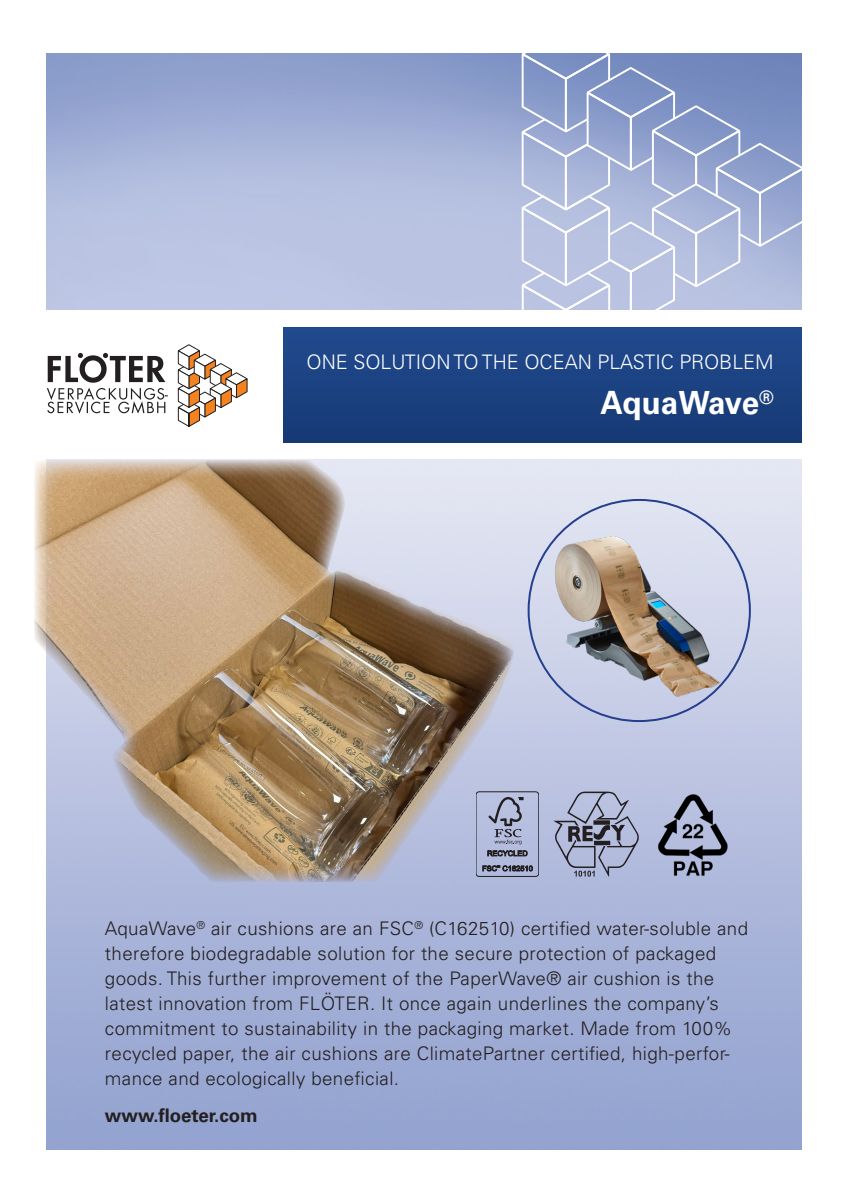
<style>
.page{position:relative;width:851px;height:1202px;background:#fff}
.page>*{position:absolute;margin:0;border:0;box-sizing:border-box;transform-origin:0 0}
.t1{font:700 32px "Univers LT Std";letter-spacing:-.02em;color:#fff}
.t2{font:300 20px "Univers LT Std";color:#fff}
.t3{font:300 18.8px/25px "Univers LT Std";letter-spacing:.02em;color:#231f20}
.t4{font:700 18.8px "Univers LT Std";color:#231f20}
</style>
<div class="page">
<img style="left:47px;top:54px;width:754px;height:1095px">
<svg style="left:521px;top:53px;width:281px;height:257px;background:#a3b0d5"></svg>
<div style="left:0;top:310px;width:850px;height:149px;background:#fff"></div>
<div style="left:284px;top:327px;width:517px;height:115px;background:#1b4282"></div>
<svg style="left:177px;top:345px;width:71px;height:82px"></svg>
<svg style="left:47px;top:353px;width:121px;height:61px"></svg>
<img style="left:514px;top:523px;width:263px;height:190px">
<div style="left:476px;top:792px;width:62px;height:85px;border:1px solid #231f20;border-radius:3px"></div>
<svg style="left:514px;top:797px;width:9px;height:47px"></svg>
<svg style="left:514px;top:850px;width:13px;height:6px"></svg>
<svg style="left:514px;top:866px;width:18px;height:5px"></svg>
<svg style="left:553px;top:792px;width:85px;height:85px;background:#989fb9"></svg>
<img style="left:648px;top:792px;width:89px;height:87px">
<img style="left:34px;top:460px;width:480px;height:422px">
<p class="t2" style="left:306px;top:350px;width:468px">ONE SOLUTION TO THE OCEAN PLASTIC PROBLEM</p>
<p class="t1" style="left:600px;top:384px;width:175px">AquaWave<sup>®</sup></p>
<p class="t3" style="left:105px;top:916px;width:644px">AquaWave<sup>®</sup> air cushions are an FSC<sup>®</sup> (C162510) certified water-soluble and therefore biodegradable solution for the secure protection of packaged goods. This further improvement of the PaperWave® air cushion is the latest innovation from FLÖTER. It once again underlines the company’s commitment to sustainability in the packaging market. Made from 100% recycled paper, the air cushions are ClimatePartner certified, high-perfor&shy;mance and ecologically beneficial.</p>
<p class="t4" style="left:105px;top:1104px;width:154px">www.floeter.com</p>
</div>
